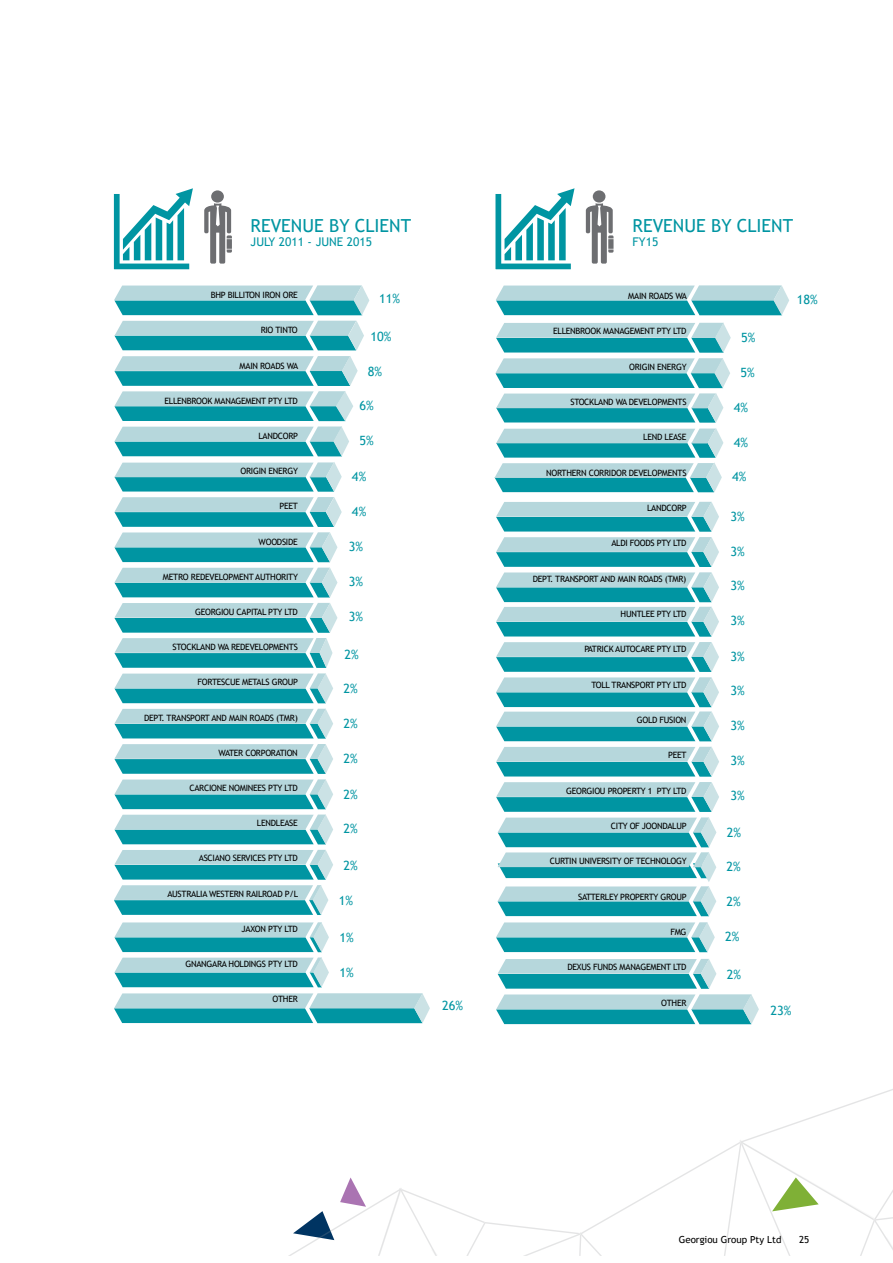
<style>
.page{position:relative;width:893px;height:1263px;background:#fff}
.page>*{position:absolute;margin:0;border:0;box-sizing:border-box;transform-origin:0 0}
.t1{font:18px "Trebuchet MS";color:#0095a2}
.t2{font:12.75px "Trebuchet MS";color:#0095a2}
.t3{font:12px "Trebuchet MS";color:#0095a2}
.t4{font:9.75px "Trebuchet MS";color:#000}
.t5{font:8.7px "Trebuchet MS";letter-spacing:-.03em;color:#000}
</style>
<div class="page">
<svg style="left:288px;top:1089px;width:605px;height:167px"></svg>
<svg style="left:114px;top:993px;width:316px;height:30px;background:#68bbc3"></svg>
<svg style="left:114px;top:850px;width:219px;height:65px;background:#78c2ca"></svg>
<svg style="left:114px;top:568px;width:223px;height:29px;background:#6abcc4"></svg>
<svg style="left:114px;top:709px;width:219px;height:135px;background:#7dc4cc"></svg>
<svg style="left:114px;top:603px;width:223px;height:100px"></svg>
<svg style="left:114px;top:462px;width:228px;height:100px"></svg>
<svg style="left:114px;top:321px;width:250px;height:135px"></svg>
<svg style="left:114px;top:285px;width:255px;height:30px;background:#6bbdc5"></svg>
<svg style="left:496px;top:285px;width:293px;height:30px;background:#69bcc4"></svg>
<svg style="left:114px;top:188px;width:79px;height:81px"></svg>
<svg style="left:495px;top:188px;width:79px;height:81px"></svg>
<div style="left:211px;top:190px;width:13px;height:13px;background:#6d6e71;border-radius:50%"></div>
<svg style="left:204px;top:203px;width:28px;height:61px"></svg>
<div style="left:593px;top:190px;width:12px;height:13px;background:#6d6e71;border-radius:50%"></div>
<svg style="left:586px;top:203px;width:27px;height:61px"></svg>
<svg style="left:114px;top:922px;width:215px;height:65px;background:#78c3ca"></svg>
<svg style="left:494px;top:323px;width:237px;height:169px"></svg>
<svg style="left:496px;top:502px;width:223px;height:239px"></svg>
<svg style="left:496px;top:959px;width:263px;height:65px"></svg>
<svg style="left:496px;top:922px;width:219px;height:30px;background:#6cbdc5"></svg>
<svg style="left:496px;top:747px;width:223px;height:169px"></svg>
<h1 class="t1" style="left:251px;top:214px;width:162px">REVENUE BY CLIENT</h1>
<h3 class="t3" style="left:251px;top:234px;width:123px">JULY 2011 - JUNE 2015</h3>
<p class="t5" style="left:211px;top:289px;width:88px">BHP BILLITON IRON ORE</p>
<p class="t5" style="left:261px;top:325px;width:39px">RIO TINTO</p>
<p class="t5" style="left:240px;top:360px;width:60px">MAIN ROADS WA</p>
<p class="t5" style="left:164px;top:395px;width:135px">ELLENBROOK MANAGEMENT PTY LTD</p>
<p class="t5" style="left:258px;top:430px;width:41px">LANDCORP</p>
<p class="t5" style="left:241px;top:466px;width:59px">ORIGIN ENERGY</p>
<p class="t5" style="left:280px;top:501px;width:20px">PEET</p>
<p class="t5" style="left:259px;top:536px;width:41px">WOODSIDE</p>
<p class="t5" style="left:163px;top:571px;width:137px">METRO REDEVELOPMENT AUTHORITY</p>
<p class="t5" style="left:195px;top:606px;width:104px">GEORGIOU CAPITAL PTY LTD</p>
<p class="t5" style="left:173px;top:642px;width:127px">STOCKLAND WA REDEVELOPMENTS</p>
<p class="t5" style="left:198px;top:677px;width:102px">FORTESCUE METALS GROUP</p>
<p class="t5" style="left:144px;top:712px;width:155px">DEPT. TRANSPORT AND MAIN ROADS (TMR)</p>
<p class="t5" style="left:219px;top:747px;width:81px">WATER CORPORATION</p>
<p class="t5" style="left:189px;top:782px;width:110px">CARCIONE NOMINEES PTY LTD</p>
<p class="t5" style="left:257px;top:818px;width:42px">LENDLEASE</p>
<p class="t5" style="left:199px;top:853px;width:101px">ASCIANO SERVICES PTY LTD</p>
<p class="t5" style="left:167px;top:888px;width:132px">AUSTRALIA WESTERN RAILROAD P/L</p>
<p class="t5" style="left:242px;top:923px;width:58px">JAXON PTY LTD</p>
<p class="t5" style="left:185px;top:958px;width:114px">GNANGARA HOLDINGS PTY LTD</p>
<p class="t5" style="left:273px;top:994px;width:27px">OTHER</p>
<h2 class="t2" style="left:379px;top:290px;width:23px">11%</h2>
<h2 class="t2" style="left:370px;top:328px;width:23px">10%</h2>
<h2 class="t2" style="left:368px;top:363px;width:16px">8%</h2>
<h2 class="t2" style="left:360px;top:398px;width:16px">6%</h2>
<h2 class="t2" style="left:360px;top:433px;width:16px">5%</h2>
<h2 class="t2" style="left:352px;top:468px;width:16px">4%</h2>
<h2 class="t2" style="left:352px;top:503px;width:16px">4%</h2>
<h2 class="t2" style="left:349px;top:538px;width:16px">3%</h2>
<h2 class="t2" style="left:349px;top:574px;width:16px">3%</h2>
<h2 class="t2" style="left:349px;top:608px;width:16px">3%</h2>
<h2 class="t2" style="left:344px;top:646px;width:16px">2%</h2>
<h2 class="t2" style="left:343px;top:680px;width:16px">2%</h2>
<h2 class="t2" style="left:343px;top:715px;width:16px">2%</h2>
<h2 class="t2" style="left:343px;top:751px;width:16px">2%</h2>
<h2 class="t2" style="left:343px;top:786px;width:16px">2%</h2>
<h2 class="t2" style="left:343px;top:821px;width:16px">2%</h2>
<h2 class="t2" style="left:343px;top:857px;width:16px">2%</h2>
<h2 class="t2" style="left:339px;top:892px;width:16px">1%</h2>
<h2 class="t2" style="left:339px;top:929px;width:16px">1%</h2>
<h2 class="t2" style="left:339px;top:964px;width:16px">1%</h2>
<h2 class="t2" style="left:442px;top:998px;width:23px">26%</h2>
<h1 class="t1" style="left:633px;top:214px;width:162px">REVENUE BY CLIENT</h1>
<h3 class="t3" style="left:633px;top:234px;width:27px">FY15</h3>
<p class="t5" style="left:628px;top:290px;width:60px">MAIN ROADS WA</p>
<p class="t5" style="left:553px;top:326px;width:135px">ELLENBROOK MANAGEMENT PTY LTD</p>
<p class="t5" style="left:629px;top:361px;width:59px">ORIGIN ENERGY</p>
<p class="t5" style="left:570px;top:396px;width:118px">STOCKLAND WA DEVELOPMENTS</p>
<p class="t5" style="left:643px;top:432px;width:45px">LEND LEASE</p>
<p class="t5" style="left:546px;top:467px;width:142px">NORTHERN CORRIDOR DEVELOPMENTS</p>
<p class="t5" style="left:647px;top:502px;width:41px">LANDCORP</p>
<p class="t5" style="left:611px;top:538px;width:77px">ALDI FOODS PTY LTD</p>
<p class="t5" style="left:533px;top:573px;width:155px">DEPT. TRANSPORT AND MAIN ROADS (TMR)</p>
<p class="t5" style="left:621px;top:608px;width:67px">HUNTLEE PTY LTD</p>
<p class="t5" style="left:584px;top:644px;width:104px">PATRICK AUTOCARE PTY LTD</p>
<p class="t5" style="left:591px;top:679px;width:97px">TOLL TRANSPORT PTY LTD</p>
<p class="t5" style="left:637px;top:714px;width:51px">GOLD FUSION</p>
<p class="t5" style="left:668px;top:750px;width:20px">PEET</p>
<p class="t5" style="left:566px;top:785px;width:122px">GEORGIOU PROPERTY 1 PTY LTD</p>
<p class="t5" style="left:611px;top:820px;width:77px">CITY OF JOONDALUP</p>
<p class="t5" style="left:550px;top:856px;width:138px">CURTIN UNIVERSITY OF TECHNOLOGY</p>
<p class="t5" style="left:578px;top:891px;width:110px">SATTERLEY PROPERTY GROUP</p>
<p class="t5" style="left:670px;top:926px;width:18px">FMG</p>
<p class="t5" style="left:567px;top:962px;width:120px">DEXUS FUNDS MANAGEMENT LTD</p>
<p class="t5" style="left:661px;top:997px;width:27px">OTHER</p>
<h2 class="t2" style="left:741px;top:329px;width:16px">5%</h2>
<h2 class="t2" style="left:741px;top:365px;width:16px">5%</h2>
<h2 class="t2" style="left:734px;top:399px;width:16px">4%</h2>
<h2 class="t2" style="left:734px;top:434px;width:16px">4%</h2>
<h2 class="t2" style="left:732px;top:469px;width:16px">4%</h2>
<h2 class="t2" style="left:730px;top:508px;width:16px">3%</h2>
<h2 class="t2" style="left:730px;top:543px;width:16px">3%</h2>
<h2 class="t2" style="left:730px;top:577px;width:16px">3%</h2>
<h2 class="t2" style="left:730px;top:613px;width:16px">3%</h2>
<h2 class="t2" style="left:730px;top:648px;width:16px">3%</h2>
<h2 class="t2" style="left:730px;top:682px;width:16px">3%</h2>
<h2 class="t2" style="left:731px;top:718px;width:16px">3%</h2>
<h2 class="t2" style="left:731px;top:753px;width:16px">3%</h2>
<h2 class="t2" style="left:731px;top:787px;width:16px">3%</h2>
<h2 class="t2" style="left:727px;top:824px;width:16px">2%</h2>
<h2 class="t2" style="left:727px;top:859px;width:16px">2%</h2>
<h2 class="t2" style="left:727px;top:893px;width:16px">2%</h2>
<h2 class="t2" style="left:725px;top:928px;width:16px">2%</h2>
<h2 class="t2" style="left:727px;top:966px;width:16px">2%</h2>
<h2 class="t2" style="left:797px;top:291px;width:23px">18%</h2>
<h2 class="t2" style="left:770px;top:1002px;width:23px">23%</h2>
<p class="t4" style="left:679px;top:1233px;width:104px">Georgiou Group Pty Ltd</p>
<p class="t4" style="left:799px;top:1233px;width:12px">25</p>
</div>
